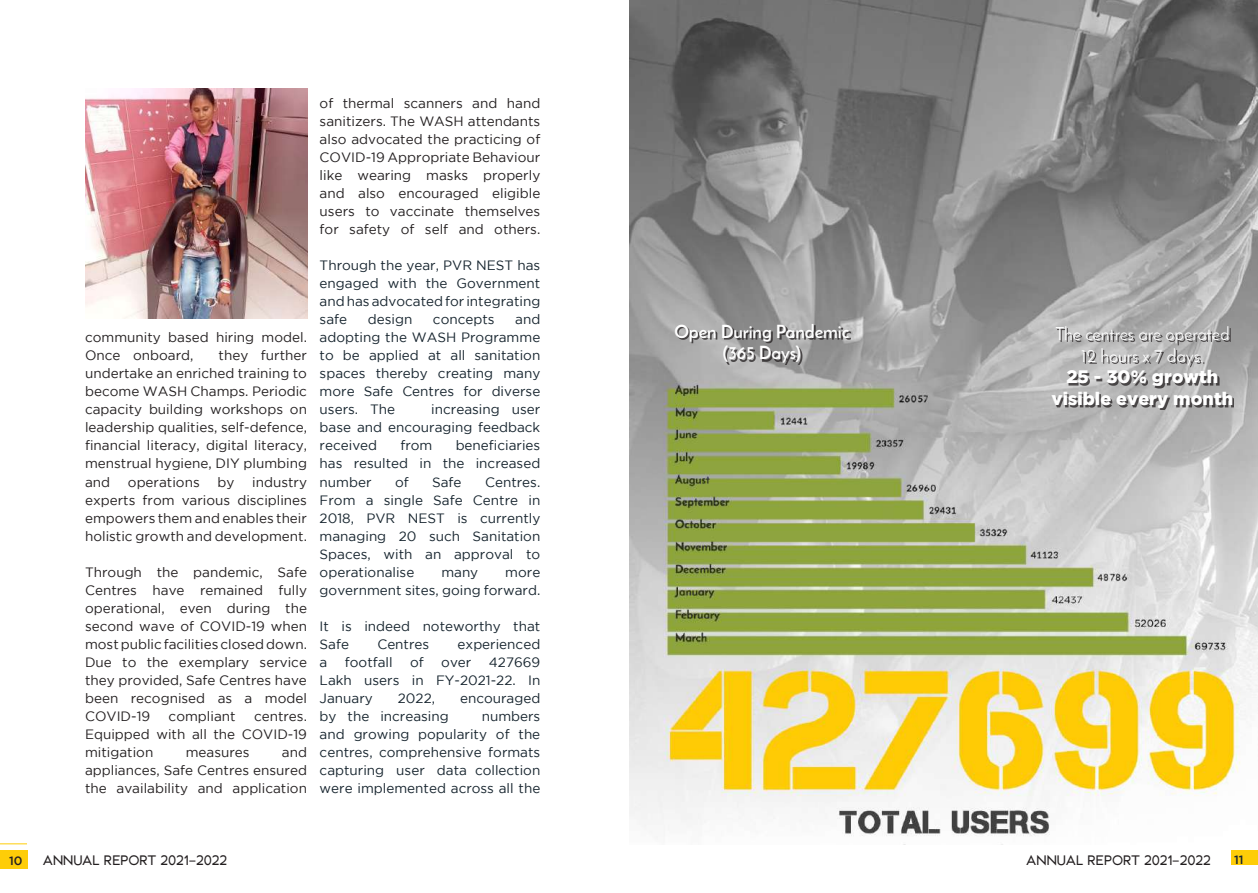
<style>
.page{position:relative;width:1258px;height:893px;background:#fff}
.page>*{position:absolute;margin:0;border:0;box-sizing:border-box;transform-origin:0 0}
.t1{font:18px/21.6px "Josefin Sans";color:#fff;text-align:center}
.t2{font:900 18px/21.6px "Gotham";color:#fff;text-align:center}
.t3{font:700 18px/21.6px "Josefin Sans";color:#fff;text-align:center}
.t4{font:13.5px/18px "Gotham";color:#231f20;text-align:justify}
.t5{font:13.5px/18px "Gotham";color:#16242e;text-align:justify}
.t6{font:13.5px "Atami";letter-spacing:-.005em;color:#231f20}
.t7{font:500 12px "Gotham";color:#231f20}
.t8{font:500 12px "Gotham";color:#16242e}
</style>
<div class="page">
<div style="left:0;top:849px;width:27px;height:19px;background:#fecd08"></div>
<svg style="left:0;top:843px;width:27px;height:1px"></svg>
<div style="left:1231px;top:849px;width:26px;height:15px;background:#fecd08"></div>
<img style="left:85px;top:88px;width:222px;height:231px">
<img style="left:629px;top:0;width:628px;height:836px">
<div style="left:676px;top:325px;width:175px;height:39px;background:#231f20;opacity:.75"></div>
<div style="left:1053px;top:328px;width:180px;height:81px;background:#231f20;opacity:.75"></div>
<p class="t4" style="left:85px;top:328px;width:223px">community based hiring model.<br>Once onboard,</p>
<p class="t4" style="left:85px;top:346px;width:223px;text-indent:133px">they further undertake an enriched training to become WASH Champs. Periodic capacity building workshops on leadership qualities, self-defence, financial literacy, digital literacy, menstrual hygiene, DIY plumbing and</p>
<p class="t4" style="left:85px;top:472px;width:223px;text-indent:167px">industry experts from various disciplines empowers them and enables their holistic growth and development.</p>
<p class="t4" style="left:85px;top:562px;width:223px">Through the pandemic, Safe Centres have remained fully operational, even during the second wave of COVID-19 when most public facilities closed down.<br>Due to the exemplary service they provided, Safe Centres have been recognised as a model COVID-19</p>
<p class="t4" style="left:128px;top:472px;width:73px">operations</p>
<p class="t4" style="left:217px;top:472px;width:18px">by</p>
<p class="t4" style="left:169px;top:706px;width:68px">compliant</p>
<p class="t4" style="left:85px;top:706px;width:223px;text-indent:169px">centres.<br>Equipped with all the COVID-19 mitigation</p>
<p class="t4" style="left:85px;top:742px;width:223px;text-indent:197px">and appliances, Safe Centres ensured the availability and application</p>
<p class="t4" style="left:186px;top:742px;width:65px">measures</p>
<p class="t4" style="left:319px;top:94px;width:222px">of thermal scanners and hand sanitizers. The WASH attendants also advocated the practicing of COVID-19 Appropriate Behaviour like wearing masks properly and also encouraged eligible users to vaccinate themselves for safety of self and others.</p>
<p class="t5" style="left:319px;top:256px;width:222px">Through the year, PVR NEST has engaged with the Government and has advocated for integrating safe</p>
<p class="t5" style="left:319px;top:310px;width:222px;text-indent:195px">and adopting the WASH Programme to be applied at all sanitation spaces thereby creating many more Safe Centres for diverse users. The</p>
<p class="t5" style="left:368px;top:310px;width:46px">design</p>
<p class="t5" style="left:433px;top:310px;width:63px">concepts</p>
<p class="t5" style="left:319px;top:400px;width:222px;text-indent:112px">increasing user base and encouraging feedback received</p>
<p class="t5" style="left:319px;top:436px;width:222px;text-indent:136px">beneficiaries has resulted in the increased number</p>
<p class="t5" style="left:400px;top:436px;width:33px">from</p>
<p class="t5" style="left:395px;top:472px;width:15px">of</p>
<p class="t5" style="left:432px;top:472px;width:31px">Safe</p>
<p class="t5" style="left:319px;top:472px;width:222px;text-indent:165px">Centres.<br>From a single Safe Centre in 2018, PVR NEST is currently managing 20 such Sanitation Spaces, with an approval to operationalise</p>
<p class="t5" style="left:319px;top:562px;width:222px;text-align:right">more<br>government sites, going forward.</p>
<p class="t5" style="left:319px;top:616px;width:222px">It is indeed noteworthy that<br>Safe</p>
<p class="t5" style="left:441px;top:562px;width:38px">many</p>
<p class="t5" style="left:377px;top:634px;width:53px">Centres</p>
<p class="t5" style="left:457px;top:634px;width:84px">experienced</p>
<p class="t5" style="left:319px;top:652px;width:9px">a</p>
<p class="t5" style="left:345px;top:652px;width:49px">footfall</p>
<p class="t5" style="left:410px;top:652px;width:15px">of</p>
<p class="t5" style="left:441px;top:652px;width:32px">over</p>
<p class="t5" style="left:319px;top:652px;width:222px;text-indent:169px">427669<br>Lakh users in FY-2021-22. In January</p>
<p class="t5" style="left:398px;top:688px;width:39px">2022,</p>
<p class="t5" style="left:460px;top:688px;width:82px">encouraged</p>
<p class="t5" style="left:319px;top:706px;width:131px">by the increasing</p>
<p class="t5" style="left:319px;top:706px;width:222px;text-indent:162px">numbers and growing popularity of the centres, comprehensive formats capturing user data collection were implemented across all the</p>
<h1 class="t3" style="left:674px;top:320px;width:176px">Open During Pandemic (365 Days)</h1>
<h1 class="t1" style="left:1054px;top:323px;width:176px">The centres are operated<br>12 hours x 7 days.</h1>
<h1 class="t2" style="left:1051px;top:365px;width:183px">25 - 30% growth visible every month</h1>
<p class="t7" style="left:9px;top:853px;width:15px">10</p>
<p class="t6" style="left:42px;top:851px;width:186px">ANNUAL REPORT 2021-2022</p>
<p class="t6" style="left:1025px;top:851px;width:186px">ANNUAL REPORT 2021-2022</p>
<p class="t8" style="left:1233px;top:852px;width:11px">11</p>
</div>
